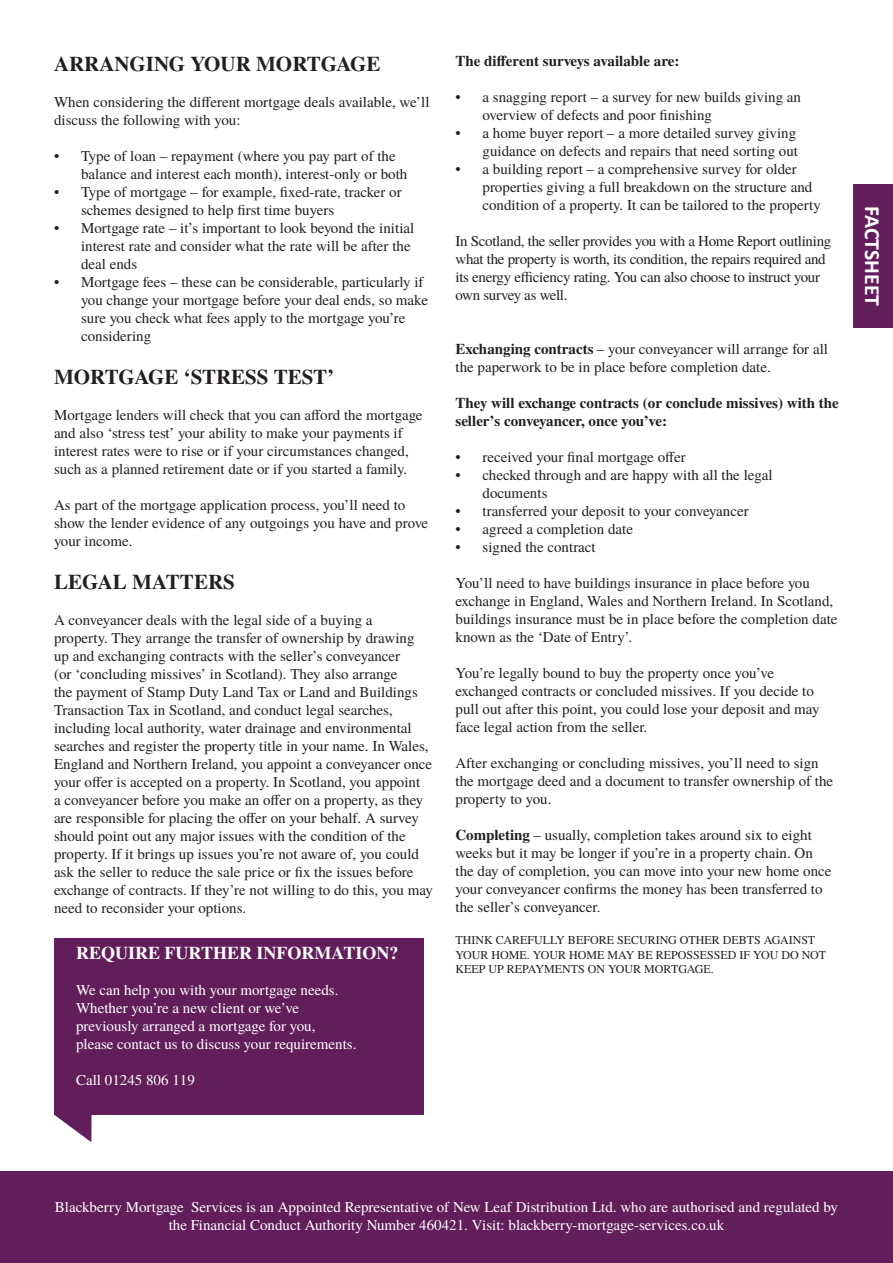
<style>
.page{position:relative;width:893px;height:1263px;background:#fff}
.page>*{position:absolute;margin:0;border:0;box-sizing:border-box;transform-origin:0 0}
.t1{font:700 21.75px "Calibri";color:#fff}
.t2{font:700 21px "Te X Gyre Termes";color:#231f20}
.t3{font:700 18px "Te X Gyre Termes";color:#fff}
.t4{font:15px/18px "Te X Gyre Termes";color:#231f20}
.t5{font:15px/18px "Te X Gyre Termes";color:#fff;text-align:center}
.t6{font:15px/18px "Te X Gyre Termes";letter-spacing:-.02em;color:#231f20}
.t7{font:700 15px/18px "Te X Gyre Termes";color:#231f20}
.t8{font:12px/14.4px "Te X Gyre Termes";color:#231f20}
.s1{font-weight:700}
</style>
<div class="page">
<div style="left:0;top:1171px;width:893px;height:92px;background:#621e5b"></div>
<div style="left:853px;top:184px;width:40px;height:143px;background:#621e5b"></div>
<div style="left:54px;top:938px;width:369px;height:177px;background:#621e5b"></div>
<svg style="left:54px;top:1115px;width:38px;height:27px"></svg>
<p class="t2" style="left:54px;top:47px;width:328px">ARRANGING YOUR MORTGAGE</p>
<p class="t4" style="left:54px;top:92px;width:377px">When considering the different mortgage deals available, we’ll discuss the following with you:</p>
<p class="t4" style="left:81px;top:146px;width:328px;text-indent:-27px">• Type of loan – repayment (where you pay part of the balance and interest each month), interest-only or both</p>
<p class="t4" style="left:81px;top:182px;width:322px;text-indent:-27px">• Type of mortgage – for example, fixed-rate, tracker or schemes designed to help first time buyers</p>
<p class="t4" style="left:81px;top:218px;width:335px;text-indent:-27px">• Mortgage rate – it’s important to look beyond the initial interest rate and consider what the rate will be after the deal ends</p>
<p class="t4" style="left:81px;top:272px;width:349px;text-indent:-27px">• Mortgage fees – these can be considerable, particularly if you change your mortgage before your deal ends, so make sure you check what fees apply to the mortgage you’re considering</p>
<p class="t2" style="left:54px;top:360px;width:282px">MORTGAGE ‘STRESS TEST’</p>
<p class="t4" style="left:54px;top:405px;width:370px">Mortgage lenders will check that you can afford the mortgage and also ‘stress test’ your ability to make your payments if interest rates were to rise or if your circumstances changed, such as a planned retirement date or if you started a family.</p>
<p class="t4" style="left:54px;top:495px;width:376px">As part of the mortgage application process, you’ll need to show the lender evidence of any outgoings you have and prove your income.</p>
<p class="t2" style="left:54px;top:566px;width:182px">LEGAL MATTERS</p>
<p class="t4" style="left:54px;top:610px;width:381px">A conveyancer deals with the legal side of a buying a<br>property. They arrange the transfer of ownership by drawing up and exchanging contracts with the seller’s conveyancer<br>(or ‘concluding missives’ in Scotland). They also arrange<br>the payment of Stamp Duty Land Tax or Land and Buildings Transaction Tax in Scotland, and conduct legal searches, including local authority, water drainage and environmental searches and register the property title in your name. In Wales, England and Northern Ireland, you appoint a conveyancer once your offer is accepted on a property. In Scotland, you appoint<br>a conveyancer before you make an offer on a property, as they are responsible for placing the offer on your behalf. A survey should point out any major issues with the condition of the property. If it brings up issues you’re not aware of, you could ask the seller to reduce the sale price or fix the issues before exchange of contracts. If they’re not willing to do this, you may need to reconsider your options.</p>
<p class="t3" style="left:76px;top:939px;width:324px">REQUIRE FURTHER INFORMATION?</p>
<p class="t5" style="left:76px;top:980px;width:264px">We can help you with your mortgage needs.</p>
<p class="t5" style="left:76px;top:998px;width:225px">Whether you’re a new client or we’ve</p>
<p class="t5" style="left:76px;top:1016px;width:241px">previously arranged a mortgage for you,</p>
<p class="t5" style="left:76px;top:1034px;width:282px">please contact us to discuss your requirements.</p>
<p class="t5" style="left:76px;top:1070px;width:120px">Call 01245 806 119</p>
<p class="t7" style="left:455px;top:51px;width:226px">The different surveys available are:</p>
<p class="t4" style="left:482px;top:87px;width:320px;text-indent:-27px">• a snagging report – a survey for new builds giving an overview of defects and poor finishing</p>
<p class="t4" style="left:455px;top:123px;width:344px;text-align:right">• a home buyer report – a more detailed survey giving guidance on defects and repairs that need sorting out</p>
<p class="t4" style="left:482px;top:159px;width:340px;text-indent:-27px">• a building report – a comprehensive survey for older properties giving a full breakdown on the structure and condition of a property. It can be tailored to the property</p>
<p class="t6" style="left:455px;top:231px;width:377px">In Scotland, the seller provides you with a Home Report outlining what the property is worth, its condition, the repairs required and its energy efficiencyrating.Youcanalsoch</p>
<p class="t4" style="left:711px;top:267px;width:14px">oosetoinstructyour</p>
<p class="t6" style="left:455px;top:285px;width:114px">own survey as well.</p>
<p class="t4" style="left:455px;top:339px;width:374px"><span class="s1">Exchanging contracts</span> – your conveyancer will arrange for all the paperwork to be in place before completion date.</p>
<p class="t7" style="left:455px;top:393px;width:385px">They will exchange contracts (or conclude missives) with the seller’s conveyancer, once you’ve:</p>
<p class="t4" style="left:455px;top:447px;width:232px">• received your final mortgage offer</p>
<p class="t4" style="left:482px;top:465px;width:292px;text-indent:-27px">• checked through and are happy with all the legal documents</p>
<p class="t4" style="left:455px;top:501px;width:295px">• transferred your deposit to your conveyancer</p>
<p class="t4" style="left:455px;top:519px;width:179px">• agreed a completion date</p>
<p class="t4" style="left:455px;top:537px;width:142px">• signed the contract</p>
<p class="t4" style="left:455px;top:573px;width:384px">You’ll need to have buildings insurance in place before you exchange in England, Wales and Northern Ireland. In Scotland, buildings insurance must be in place before the completion date known as the ‘Date of Entry’.</p>
<p class="t4" style="left:455px;top:663px;width:366px">You’re legally bound to buy the property once you’ve exchanged contracts or concluded missives. If you decide to pull out after this point, you could lose your deposit and may face legal action from the seller.</p>
<p class="t4" style="left:455px;top:753px;width:379px">After exchanging or concluding missives, you’ll need to sign the mortgage deed and a document to transfer ownership of the property to you.</p>
<p class="t4" style="left:455px;top:825px;width:377px"><span class="s1">Completing</span> – usually, completion takes around six to eight weeks but it may be longer if you’re in a property chain. On the day of completion, you can move into your new home once your conveyancer confirms the money has been transferred to the seller’s conveyancer.</p>
<p class="t8" style="left:455px;top:932px;width:372px">THINK CAREFULLY BEFORE SECURING OTHER DEBTS AGAINST<br>YOUR HOME. YOUR HOME MAY BE REPOSSESSED IF YOU DO NOT<br>KEEP UP REPAYMENTS ON YOUR MORTGAGE.</p>
<p class="t1" style="left:886px;top:206px;width:102px;rotate:90deg">FACTSHEET</p>
<p class="t5" style="left:55px;top:1197px;width:785px">Blackberry Mortgage Services is an Appointed Representative of New Leaf Distribution Ltd. who are authorised and regulated by the Financial Conduct Authority Number 460421. Visit: blackberry-mortgage-services.co.uk</p>
</div>
